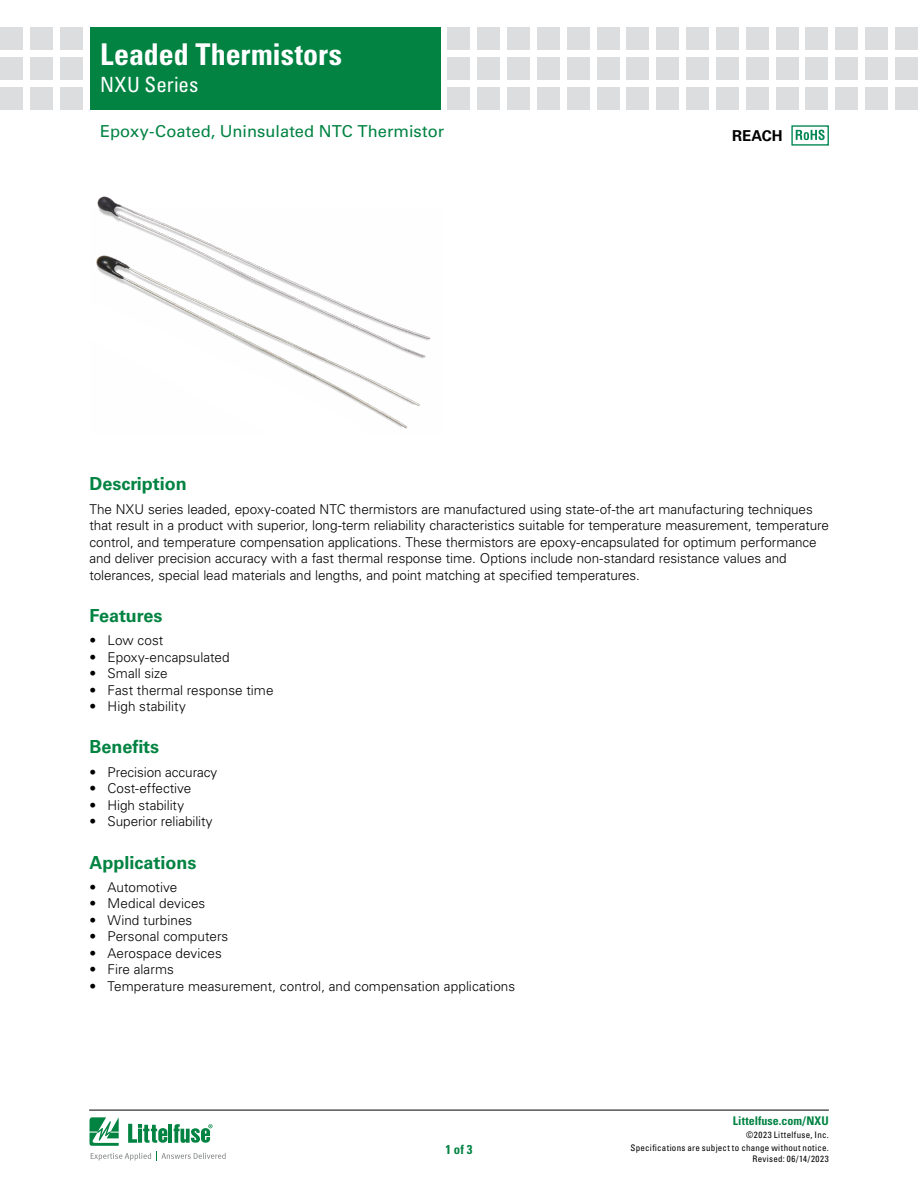
<style>
.page{position:relative;width:918px;height:1188px;background:#fff}
.page>*{position:absolute;margin:0;border:0;box-sizing:border-box;transform-origin:0 0}
.t1{font:700 condensed 30px "Univers LT Std";letter-spacing:-.005em;color:#fff}
.t2{font:condensed 21px "Univers LT Std";letter-spacing:.005em;color:#fff}
.FACTS_HEAD{font:700 18px "Univers LT Std";color:#028342}
.PRODUCT_SUBHEAD{font:16.5px "Univers LT Std";color:#028342}
.FACTS_HEAD-2{font:700 15px "Univers LT Std";color:#000}
.Body_1{font:300 13.5px/16.5px "Univers LT Std";letter-spacing:-.005em;color:#000}
.t3{font:700 condensed 12.75px "Univers LT Std";color:#028342}
.t4{font:700 condensed 12px "Univers LT Std";letter-spacing:.005em;color:#028342}
.t5{font:condensed 9px/12.9px "Univers LT Std";letter-spacing:.03em;color:#000;text-align:right}
</style>
<div class="page">
<hr style="left:89px;top:1110px;width:740px;height:1px;background:#000">
<div style="left:90px;top:27px;width:351px;height:82px;background:#028342"></div>
<div style="left:60px;top:27px;width:23px;height:23px;background:#dcddde"></div>
<div style="left:60px;top:57px;width:23px;height:23px;background:#dcddde"></div>
<div style="left:60px;top:87px;width:23px;height:22px;background:#dcddde"></div>
<div style="left:30px;top:27px;width:23px;height:23px;background:#dcddde"></div>
<div style="left:30px;top:57px;width:23px;height:23px;background:#dcddde"></div>
<div style="left:30px;top:87px;width:23px;height:22px;background:#dcddde"></div>
<div style="left:0;top:27px;width:23px;height:23px;background:#dcddde"></div>
<div style="left:0;top:57px;width:23px;height:23px;background:#dcddde"></div>
<div style="left:0;top:87px;width:23px;height:22px;background:#dcddde"></div>
<div style="left:448px;top:27px;width:22px;height:23px;background:#dcddde"></div>
<div style="left:448px;top:57px;width:22px;height:23px;background:#dcddde"></div>
<div style="left:448px;top:87px;width:22px;height:22px;background:#dcddde"></div>
<div style="left:477px;top:27px;width:23px;height:23px;background:#dcddde"></div>
<div style="left:477px;top:57px;width:23px;height:23px;background:#dcddde"></div>
<div style="left:477px;top:87px;width:23px;height:22px;background:#dcddde"></div>
<div style="left:507px;top:27px;width:23px;height:23px;background:#dcddde"></div>
<div style="left:507px;top:57px;width:23px;height:23px;background:#dcddde"></div>
<div style="left:507px;top:87px;width:23px;height:22px;background:#dcddde"></div>
<div style="left:537px;top:27px;width:23px;height:23px;background:#dcddde"></div>
<div style="left:537px;top:57px;width:23px;height:23px;background:#dcddde"></div>
<div style="left:537px;top:87px;width:23px;height:22px;background:#dcddde"></div>
<div style="left:567px;top:27px;width:23px;height:23px;background:#dcddde"></div>
<div style="left:567px;top:57px;width:23px;height:23px;background:#dcddde"></div>
<div style="left:567px;top:87px;width:23px;height:22px;background:#dcddde"></div>
<div style="left:597px;top:27px;width:23px;height:23px;background:#dcddde"></div>
<div style="left:597px;top:57px;width:23px;height:23px;background:#dcddde"></div>
<div style="left:597px;top:87px;width:23px;height:22px;background:#dcddde"></div>
<div style="left:627px;top:27px;width:22px;height:23px;background:#dcddde"></div>
<div style="left:627px;top:57px;width:22px;height:23px;background:#dcddde"></div>
<div style="left:627px;top:87px;width:22px;height:22px;background:#dcddde"></div>
<div style="left:656px;top:27px;width:23px;height:23px;background:#dcddde"></div>
<div style="left:656px;top:57px;width:23px;height:23px;background:#dcddde"></div>
<div style="left:656px;top:87px;width:23px;height:22px;background:#dcddde"></div>
<div style="left:686px;top:27px;width:23px;height:23px;background:#dcddde"></div>
<div style="left:686px;top:57px;width:23px;height:23px;background:#dcddde"></div>
<div style="left:686px;top:87px;width:23px;height:22px;background:#dcddde"></div>
<div style="left:716px;top:27px;width:23px;height:23px;background:#dcddde"></div>
<div style="left:716px;top:57px;width:23px;height:23px;background:#dcddde"></div>
<div style="left:716px;top:87px;width:23px;height:22px;background:#dcddde"></div>
<div style="left:746px;top:27px;width:23px;height:23px;background:#dcddde"></div>
<div style="left:746px;top:57px;width:23px;height:23px;background:#dcddde"></div>
<div style="left:746px;top:87px;width:23px;height:22px;background:#dcddde"></div>
<div style="left:805px;top:27px;width:23px;height:23px;background:#dcddde"></div>
<div style="left:805px;top:57px;width:23px;height:23px;background:#dcddde"></div>
<div style="left:805px;top:87px;width:23px;height:22px;background:#dcddde"></div>
<div style="left:776px;top:27px;width:22px;height:23px;background:#dcddde"></div>
<div style="left:776px;top:57px;width:22px;height:23px;background:#dcddde"></div>
<div style="left:776px;top:87px;width:22px;height:22px;background:#dcddde"></div>
<div style="left:835px;top:27px;width:23px;height:23px;background:#dcddde"></div>
<div style="left:835px;top:57px;width:23px;height:23px;background:#dcddde"></div>
<div style="left:835px;top:87px;width:23px;height:22px;background:#dcddde"></div>
<div style="left:865px;top:27px;width:23px;height:23px;background:#dcddde"></div>
<div style="left:865px;top:57px;width:23px;height:23px;background:#dcddde"></div>
<div style="left:865px;top:87px;width:23px;height:22px;background:#dcddde"></div>
<div style="left:895px;top:27px;width:23px;height:23px;background:#dcddde"></div>
<div style="left:895px;top:57px;width:23px;height:23px;background:#dcddde"></div>
<div style="left:895px;top:87px;width:23px;height:22px;background:#dcddde"></div>
<svg style="left:90px;top:1117px;width:136px;height:44px"></svg>
<svg style="left:796px;top:130px;width:29px;height:10px"></svg>
<div style="left:791px;top:125px;width:38px;height:21px;border:1px solid #008752"></div>
<img style="left:96px;top:196px;width:335px;height:232px">
<h1 class="t1" style="left:100px;top:36px;width:243px">Leaded Thermistors</h1>
<h2 class="t2" style="left:100px;top:71px;width:100px">NXU Series</h2>
<p class="PRODUCT_SUBHEAD" style="left:100px;top:122px;width:345px">Epoxy-Coated, Uninsulated NTC Thermistor</p>
<p class="FACTS_HEAD-2" style="left:732px;top:127px;width:52px">REACH</p>
<p class="FACTS_HEAD" style="left:90px;top:474px;width:99px">Description</p>
<p class="Body_1" style="left:90px;top:501px;width:741px">The NXU series leaded, epoxy-coated NTC thermistors are manufactured using state-of-the art manufacturing techniques that result in a product with superior, long-term reliability characteristics suitable for temperature measurement, temperature control, and temperature compensation applications. These thermistors are epoxy-encapsulated for optimum performance and deliver precision accuracy with a fast thermal response time. Options include non-standard resistance values and tolerances, special lead materials and lengths, and point matching at specified temperatures.</p>
<p class="FACTS_HEAD" style="left:90px;top:605px;width:74px">Features</p>
<p class="Body_1" style="left:90px;top:632px;width:75px">• Low cost</p>
<p class="Body_1" style="left:90px;top:649px;width:142px">• Epoxy-encapsulated</p>
<p class="Body_1" style="left:90px;top:665px;width:80px">• Small size</p>
<p class="Body_1" style="left:90px;top:682px;width:186px">• Fast thermal response time</p>
<p class="Body_1" style="left:90px;top:698px;width:98px">• High stability</p>
<p class="FACTS_HEAD" style="left:90px;top:737px;width:71px">Benefits</p>
<p class="Body_1" style="left:90px;top:764px;width:129px">• Precision accuracy</p>
<p class="Body_1" style="left:90px;top:780px;width:103px">• Cost-effective</p>
<p class="Body_1" style="left:90px;top:797px;width:96px">• High stability</p>
<p class="Body_1" style="left:90px;top:813px;width:125px">• Superior reliability</p>
<p class="FACTS_HEAD" style="left:90px;top:852px;width:109px">Applications</p>
<p class="Body_1" style="left:90px;top:879px;width:89px">• Automotive</p>
<p class="Body_1" style="left:90px;top:895px;width:117px">• Medical devices</p>
<p class="Body_1" style="left:90px;top:912px;width:104px">• Wind turbines</p>
<p class="Body_1" style="left:90px;top:928px;width:140px">• Personal computers</p>
<p class="Body_1" style="left:90px;top:945px;width:134px">• Aerospace devices</p>
<p class="Body_1" style="left:90px;top:961px;width:86px">• Fire alarms</p>
<p class="Body_1" style="left:90px;top:978px;width:427px">• Temperature measurement, control, and compensation applications</p>
<p class="t3" style="left:445px;top:1142px;width:29px">1 of 3</p>
<p class="t4" style="left:733px;top:1114px;width:98px">Littelfuse.com/NXU</p>
<p class="t5" style="left:631px;top:1128px;width:200px">©2023 Littelfuse, Inc.<br>Specifications are subject to change without notice.</p>
<p class="t5" style="left:752px;top:1152px;width:78px">Revised: 06/14/2023</p>
</div>
